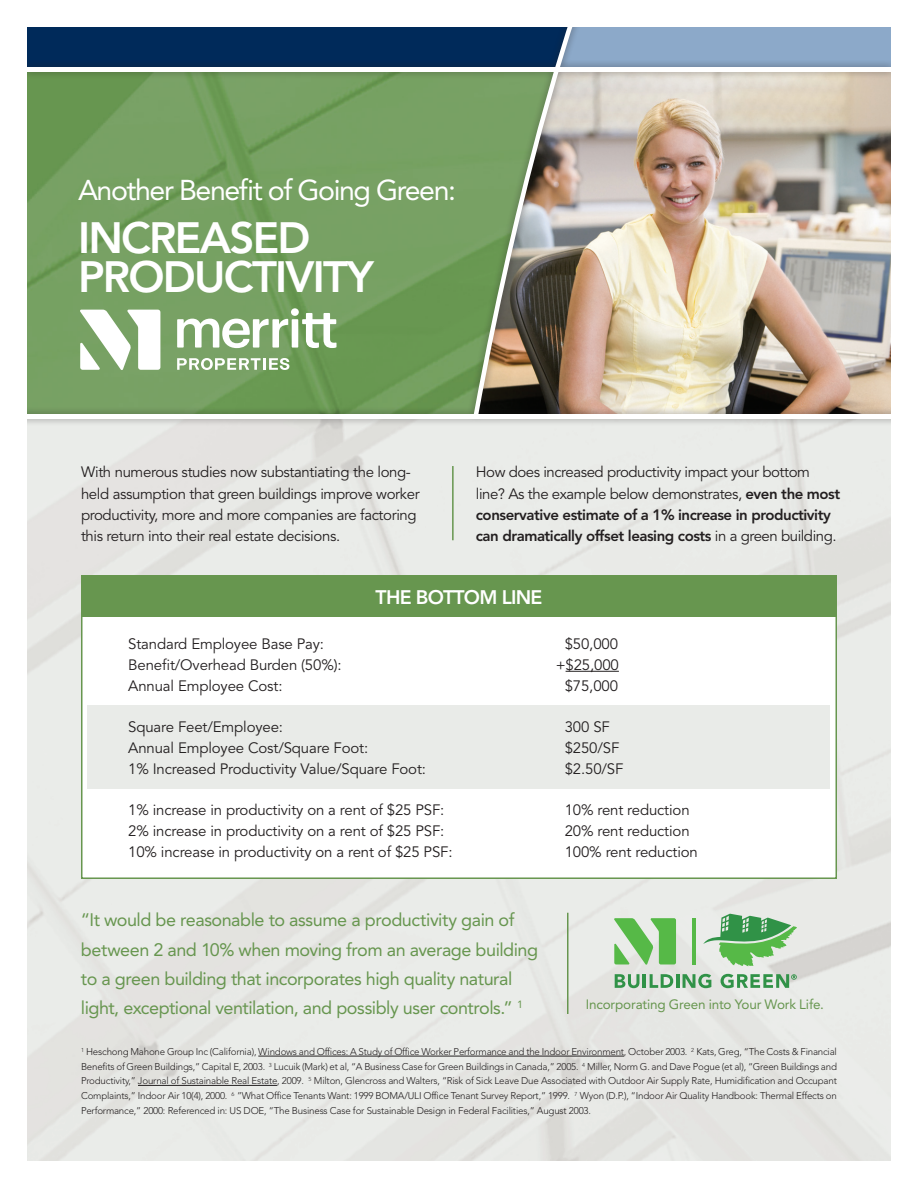
<style>
.page{position:relative;width:918px;height:1188px;background:#fff}
.page>*{position:absolute;margin:0;border:0;box-sizing:border-box;transform-origin:0 0}
.t1{font:800 43.5px/39px "Avenir LT Std";letter-spacing:-.04em;color:#fff}
.t2{font:28.5px "Avenir LT Std";letter-spacing:-.05em;color:#fff}
.t3{font:800 19.5px "Avenir LT Std";letter-spacing:-.04em;color:#fff}
.t4{font:18px/29.2px "Avenir LT Std";letter-spacing:-.025em;color:#67964f}
.t5{font:15px/21.5px "Avenir LT Std";letter-spacing:-.01em;color:#231f20}
.t6{font:15px/21.5px "Avenir LT Std";letter-spacing:-.03em;color:#231f20}
.t7{font:13.5px "Avenir LT Std";letter-spacing:-.015em;color:#67964f}
.t8{font:300 9.75px/14.7px "Avenir LT Std";letter-spacing:-.02em;color:#231f20;text-align:justify}
.s1{font-weight:800}
</style>
<div class="page">
<img style="left:28px;top:427px;width:863px;height:734px">
<div style="left:81px;top:575px;width:756px;height:304px;background:#fff;border:2px solid #67964f"></div>
<div style="left:6px;top:0;width:904px;height:427px;background:#231f20;opacity:.5"></div>
<div style="left:27px;top:67px;width:864px;height:5px;background:#fff"></div>
<img style="left:470px;top:27px;width:118px;height:396px">
<hr style="left:14px;top:414px;width:888px;height:4px;background:#fff">
<svg style="left:614px;top:918px;width:62px;height:47px;background:#8dcb83"></svg>
<svg style="left:703px;top:914px;width:94px;height:52px;background:#95c696"></svg>
<svg style="left:615px;top:974px;width:24px;height:14px"></svg>
<hr style="left:643px;top:974px;width:3px;height:14px;background:#309247">
<svg style="left:650px;top:974px;width:23px;height:14px"></svg>
<hr style="left:676px;top:974px;width:3px;height:14px;background:#309247">
<svg style="left:683px;top:974px;width:28px;height:14px"></svg>
<svg style="left:721px;top:974px;width:76px;height:14px"></svg>
<hr style="left:692px;top:918px;width:3px;height:46px;background:#56b947">
<svg style="left:177px;top:358px;width:112px;height:12px"></svg>
<svg style="left:177px;top:308px;width:160px;height:40px"></svg>
<svg style="left:80px;top:310px;width:80px;height:60px"></svg>
<hr style="left:258px;top:1056px;width:366px;height:1px;background:#231f20">
<hr style="left:138px;top:1085px;width:139px;height:1px;background:#231f20">
<div style="left:81px;top:575px;width:756px;height:42px;background:#67964f"></div>
<div style="left:88px;top:706px;width:742px;height:83px;background:#e9ebe8"></div>
<hr style="left:566px;top:671px;width:53px;height:1px;background:#231f20">
<hr style="left:452px;top:466px;width:2px;height:74px;background:#67964f">
<hr style="left:567px;top:913px;width:1px;height:101px;background:#67964f">
<div style="left:0;top:0;width:918px;height:27px;background:#fff"></div>
<div style="left:891px;top:0;width:27px;height:1188px;background:#fff"></div>
<div style="left:0;top:0;width:27px;height:1188px;background:#fff"></div>
<p class="t2" style="left:78px;top:173px;width:380px">Another Benefit of Going Green:</p>
<p class="t1" style="left:78px;top:219px;width:297px">INCREASED<br>PRODUCTIVITY</p>
<p class="t5" style="left:81px;top:462px;width:340px">With numerous studies now substantiating the long&shy;held assumption that green buildings improve worker productivity, more and more companies are factoring this return into their real estate decisions.</p>
<p class="t6" style="left:476px;top:462px;width:366px">How does increased productivity impact your bottom line? As the example below demonstrates, <span class="s1">even the most conservative estimate of a 1% increase in productivity can dramatically offset leasing costs</span> in a green building.</p>
<p class="t3" style="left:376px;top:585px;width:168px">THE BOTTOM LINE</p>
<p class="t5" style="left:128px;top:633px;width:197px">Standard Employee Base Pay:</p>
<p class="t5" style="left:565px;top:633px;width:55px">$50,000</p>
<p class="t5" style="left:128px;top:654px;width:215px">Benefit/Overhead Burden (50%):</p>
<p class="t5" style="left:556px;top:654px;width:65px">+$25,000</p>
<p class="t5" style="left:128px;top:675px;width:156px">Annual Employee Cost:</p>
<p class="t5" style="left:565px;top:675px;width:55px">$75,000</p>
<p class="t5" style="left:128px;top:717px;width:156px">Square Feet/Employee:</p>
<p class="t5" style="left:565px;top:717px;width:47px">300 SF</p>
<p class="t5" style="left:128px;top:738px;width:241px">Annual Employee Cost/Square Foot:</p>
<p class="t5" style="left:565px;top:738px;width:56px">$250/SF</p>
<p class="t5" style="left:128px;top:759px;width:299px">1% Increased Productivity Value/Square Foot:</p>
<p class="t5" style="left:565px;top:759px;width:60px">$2.50/SF</p>
<p class="t5" style="left:128px;top:800px;width:318px">1% increase in productivity on a rent of $25 PSF:</p>
<p class="t5" style="left:565px;top:800px;width:126px">10% rent reduction</p>
<p class="t5" style="left:128px;top:821px;width:318px">2% increase in productivity on a rent of $25 PSF:</p>
<p class="t5" style="left:565px;top:821px;width:126px">20% rent reduction</p>
<p class="t5" style="left:128px;top:842px;width:326px">10% increase in productivity on a rent of $25 PSF:</p>
<p class="t5" style="left:565px;top:842px;width:135px">100% rent reduction</p>
<p class="t4" style="left:81px;top:906px;width:459px">“It would be reasonable to assume a productivity gain of between 2 and 10% when moving from an average building to a green building that incorporates high quality natural light, exceptional ventilation, and possibly user controls.” <sup>1</sup></p>
<p class="t7" style="left:586px;top:997px;width:240px">Incorporating Green into Your Work Life.</p>
<p class="t8" style="left:81px;top:1044px;width:758px"><sup>1</sup> Heschong Mahone Group Inc (California), Windows and Offices: A Study of Office Worker Performance and the Indoor Environment, October 2003. <sup>2</sup> Kats, Greg, “The Costs &amp; Financial Benefits of Green Buildings,” Capital E, 2003. <sup>3</sup> Lucuik (Mark) et al, “A Business Case for Green Buildings in Canada,” 2005. <sup>4</sup> Miller, Norm G. and Dave Pogue (et al), “Green Buildings and Productivity,” Journal of Sustainable Real Estate, 2009. <sup>5</sup> Milton, Glencross and Walters, “Risk of Sick Leave Due Associated with Outdoor Air Supply Rate, Humidification and Occupant Complaints,” Indoor Air 10(4), 2000. <sup>6</sup> ”What Office Tenants Want: 1999 BOMA/ULI Office Tenant Survey Report,” 1999. <sup>7</sup> Wyon (D.P.), “Indoor Air Quality Handbook: Thermal Effects on Performance,” 2000: Referenced in: US DOE, “The Business Case for Sustainable Design in Federal Facilities,” August 2003.</p>
</div>
